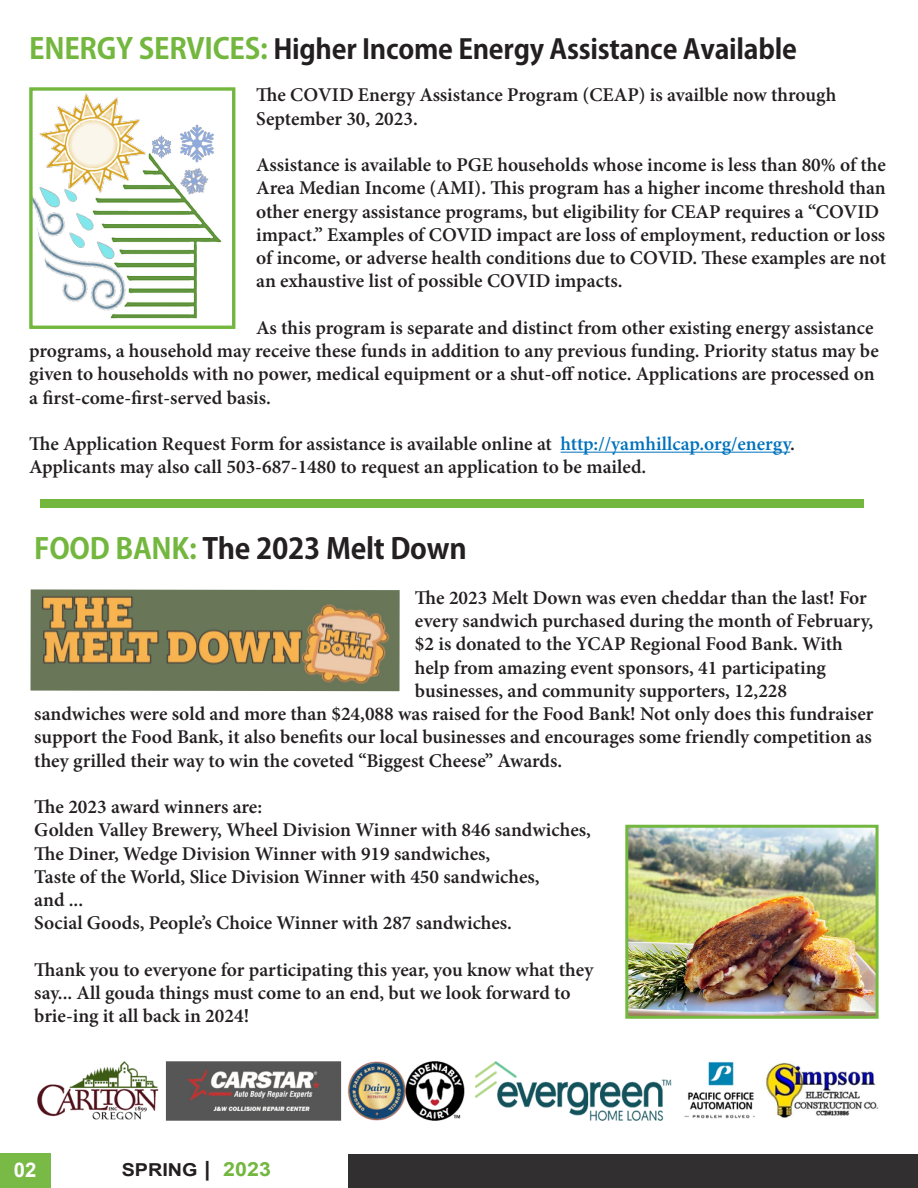
<style>
.page{position:relative;width:918px;height:1188px;background:#fff}
.page>*{position:absolute;margin:0;border:0;box-sizing:border-box;transform-origin:0 0}
.t1{font:700 28.5px "Koz Go Pr 6 N";letter-spacing:-.01em;color:#241f21}
.t2{font:700 27px "Koz Go Pr 6 N";letter-spacing:-.01em;color:#231f20}
.t3{font:700 20.25px "Arial";color:#fff}
.t4{font:600 19.5px/23.2px "Minion Pro";color:#231f20}
.t5{font:700 17.85px "Arial";color:#231f20;scale:1.11 1}
.s1{font-size:28.5px;color:#73b73e}
.s2{color:#0072bc}
.s3{color:#73b73e}
.s4{font-size:21px}
.s5{font-size:19.5px;color:#73b73e}
</style>
<div class="page">
<div style="left:349px;top:1155px;width:569px;height:33px;background:#312f30"></div>
<div style="left:0;top:1154px;width:50px;height:34px;background:#79b946"></div>
<img style="left:31px;top:589px;width:369px;height:102px">
<img style="left:37px;top:1061px;width:841px;height:60px">
<img style="left:629px;top:829px;width:246px;height:186px">
<div style="left:625px;top:825px;width:254px;height:194px;border:3px solid #73b73e"></div>
<hr style="left:561px;top:452px;width:229px;height:1px;background:#0072bc">
<div style="left:40px;top:500px;width:824px;height:8px;background:#73b73e"></div>
<img style="left:152px;top:162px;width:70px;height:157px">
<img style="left:39px;top:93px;width:114px;height:102px">
<img style="left:169px;top:162px;width:50px;height:45px">
<img style="left:171px;top:124px;width:51px;height:46px">
<img style="left:146px;top:132px;width:31px;height:30px">
<img style="left:37px;top:169px;width:115px;height:150px">
<img style="left:89px;top:232px;width:34px;height:34px">
<img style="left:33px;top:176px;width:36px;height:40px">
<img style="left:68px;top:204px;width:34px;height:33px">
<img style="left:63px;top:225px;width:29px;height:29px">
<img style="left:58px;top:182px;width:25px;height:25px">
<div style="left:29px;top:87px;width:206px;height:242px;border:3px solid #73b73e"></div>
<p class="t2" style="left:29px;top:34px;width:769px"><span class="s1">ENERGY SERVICES:</span> Higher Income Energy Assistance Available</p>
<p class="t4" style="left:256px;top:84px;width:582px">The COVID Energy Assistance Program (CEAP) is availble now through</p>
<p class="t4" style="left:256px;top:107px;width:163px">September 30, 2023.</p>
<p class="t4" style="left:256px;top:153px;width:631px">Assistance is available to PGE households whose income is less than 80% of the Area Median Income (AMI). This program has a higher income threshold than other energy assistance programs, but eligibility for CEAP requires a “COVID impact.” Examples of COVID impact are loss of employment, reduction or loss of income, or adverse health conditions due to COVID. These examples are not an exhaustive list of possible COVID impacts.</p>
<p class="t4" style="left:29px;top:316px;width:851px;text-indent:227px">As this program is separate and distinct from other existing energy assistance programs, a household may receive these funds in addition to any previous funding. Priority status may be given to households with no power, medical equipment or a shut-off notice. Applications are processed on a first-come-first-served basis.</p>
<p class="t4" style="left:29px;top:432px;width:767px">The Application Request Form for assistance is available online at <span class="s2">http://yamhillcap.org/energy</span>.</p>
<p class="t4" style="left:29px;top:456px;width:619px">Applicants may also call 503-687-1480 to request an application to be mailed.</p>
<p class="t1" style="left:34px;top:533px;width:434px"><span class="s3">FOOD BANK:</span> The 2023 Melt Down</p>
<p class="t4" style="left:415px;top:586px;width:453px">The 2023 Melt Down was even cheddar than the last! For</p>
<p class="t4" style="left:415px;top:609px;width:460px">every sandwich purchased during the month of February,</p>
<p class="t4" style="left:415px;top:633px;width:429px">$2 is donated to the YCAP Regional Food Bank. With</p>
<p class="t4" style="left:415px;top:656px;width:412px">help from amazing event sponsors, 41 participating</p>
<p class="t4" style="left:415px;top:679px;width:374px">businesses, and community supporters, 12,228</p>
<p class="t4" style="left:34px;top:702px;width:841px">sandwiches were sold and more than $24,088 was raised for the Food Bank! Not only does this fundraiser</p>
<p class="t4" style="left:34px;top:726px;width:839px">support the Food Bank, it also benefits our local businesses and encourages some friendly competition as</p>
<p class="t4" style="left:34px;top:749px;width:529px">they grilled their way to win the coveted “Biggest Cheese” Awards.</p>
<p class="t4" style="left:34px;top:795px;width:229px">The 2023 award winners are:</p>
<p class="t4" style="left:34px;top:819px;width:558px">Golden Valley Brewery, Wheel Division Winner with 846 sandwiches,</p>
<p class="t4" style="left:34px;top:842px;width:457px">The Diner, Wedge Division Winner with 919 sandwiches,</p>
<p class="t4" style="left:34px;top:865px;width:507px">Taste of the World, Slice Division Winner with 450 sandwiches,</p>
<p class="t4" style="left:34px;top:888px;width:50px">and ...</p>
<p class="t4" style="left:34px;top:912px;width:479px">Social Goods, People’s Choice Winner with 287 sandwiches.</p>
<p class="t4" style="left:34px;top:958px;width:561px">Thank you to everyone for participating this year, you know what they say... All gouda things must come to an end, but we look forward to</p>
<p class="t4" style="left:34px;top:1005px;width:216px">brie-ing it all back in 2024!</p>
<p class="t3" style="left:14px;top:1156px;width:24px">02</p>
<p class="t5" style="left:122px;top:1158px;width:136px">SPRING <span class="s4">|</span> <span class="s5">2023</span></p>
</div>
